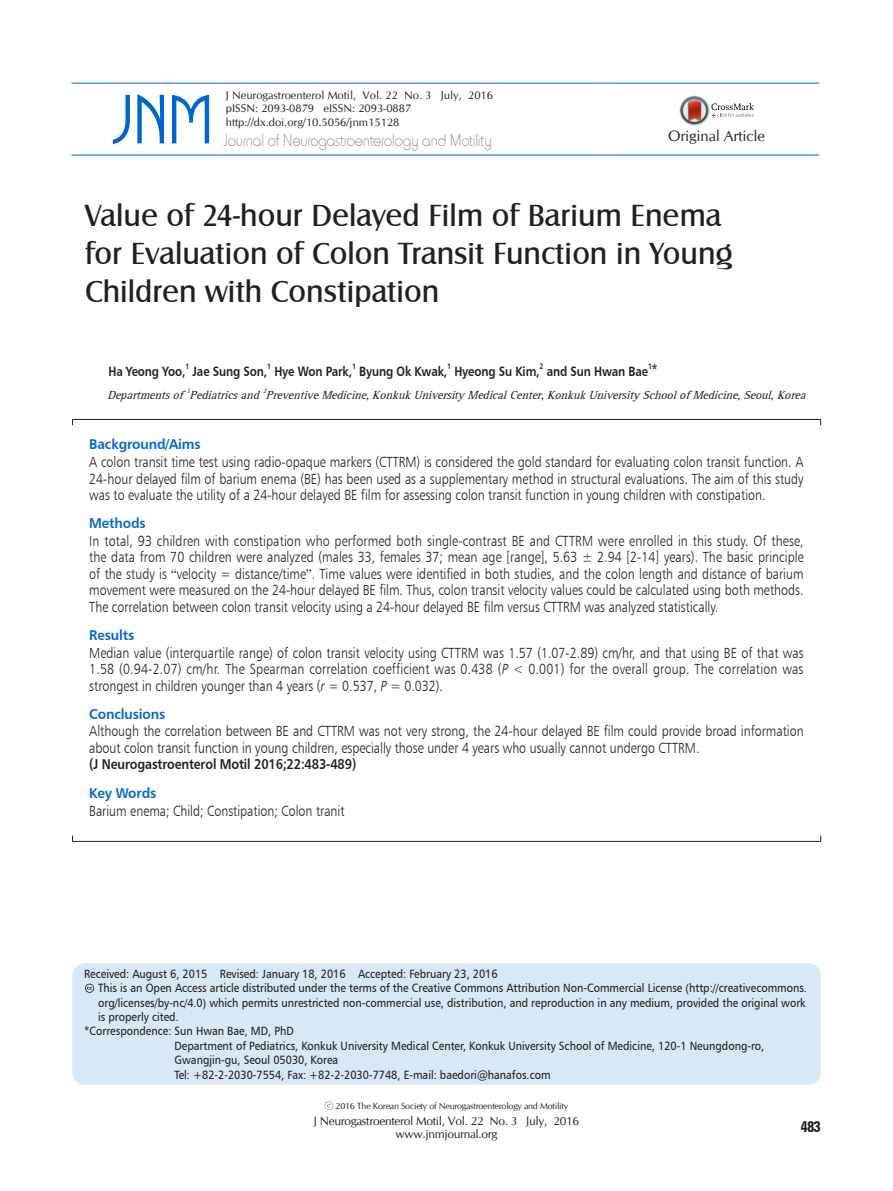
<style>
.page{position:relative;width:893px;height:1191px;background:#fff}
.page>*{position:absolute;margin:0;border:0;box-sizing:border-box;transform-origin:0 0}
.t1{font:500 64.5px "Busorama IT Cby BT";color:#06c}
.t2{font:31.5px/37.8px "Castle T";color:#231f20}
.t3{font:18px "Horatio D Ligh";letter-spacing:-.015em;color:#787878;scale:.9 1}
.t4{font:15.3px "Univeconbol";color:#231f20}
.t5{font:15px "CG Omega";letter-spacing:-.01em;color:#231f20}
.t6{font:14.7px/16.5px "Humanist 777 BT Light B";color:#231f20;text-align:justify;scale:.85 1}
.t7{font:14.25px "Humanist 777 BT Bold B";letter-spacing:-.01em;color:#06c;scale:.95 1}
.t8{font:14.25px "Humanist 777 BT Bold B";letter-spacing:-.01em;color:#231f20;scale:.87 1}
.t9{font:13.5px "Humanist 777 BT Bold B";letter-spacing:-.01em;color:#231f20;scale:.85 1}
.t10{font:12px "Humanist 777 BT Roman B";color:#231f20;scale:.9 1}
.t11{font:italic 12px "Rotisser";color:#231f20}
.t12{font:12px/13.5px "CG Omega";letter-spacing:-.025em;color:#231f20;text-align:center}
.t13{font:11.25px/13.5px "CG Omega";color:#231f20}
.t14{font:9px "CG Omega";letter-spacing:-.025em;color:#231f20}
.t15{font:7.8px "Humanist 777 BT Bold B";color:#231f20;scale:.85 1}
.t16{font:italic 7.05px "Rotisser";color:#231f20}
.s1{font-size:13.5px}
.s2{font-family:"Times"}
.s3{font-style:italic}
.s4{font-family:"Batang Che"}
</style>
<div class="page">
<hr style="left:72px;top:419px;width:749px;height:1px;background:#231f20">
<hr style="left:72px;top:841px;width:749px;height:1px;background:#231f20">
<div style="left:72px;top:963px;width:749px;height:121px;background:#d9e8f7;border-radius:13px"></div>
<svg style="left:85px;top:983px;width:10px;height:10px"></svg>
<hr style="left:71px;top:83px;width:148px;height:1px;background:#06c">
<hr style="left:71px;top:155px;width:148px;height:1px;background:#06c">
<hr style="left:219px;top:83px;width:378px;height:1px;background:#06c">
<svg style="left:597px;top:83px;width:17px;height:1px"></svg>
<hr style="left:614px;top:83px;width:205px;height:1px;background:#06c">
<hr style="left:614px;top:155px;width:205px;height:1px;background:#06c">
<svg style="left:597px;top:155px;width:17px;height:1px"></svg>
<hr style="left:219px;top:155px;width:378px;height:1px;background:#06c">
<img style="left:679px;top:95px;width:22px;height:30px">
<svg style="left:681px;top:97px;width:73px;height:27px"></svg>
<h1 class="t1" style="left:112px;top:81px;width:102px">JNM</h1>
<p class="t13" style="left:226px;top:89px;width:269px">J Neurogastroenterol Motil, Vol. 22 No. 3 July, 2016 pISSN: 2093-0879 eISSN: 2093-0887 http://dx.doi.org/10.5056/jnm15128</p>
<p class="t3" style="left:224px;top:130px;width:299px">Journal of Neurogastroenterology and Motility</p>
<p class="t5" style="left:668px;top:127px;width:98px">Original Article</p>
<h2 class="t2" style="left:85px;top:197px;width:649px">Value of 24-hour Delayed Film of Barium Enema for Evaluation of Colon Transit Function in Young<br>Children with Constipation</h2>
<p class="t9" style="left:108px;top:362px;width:92px">Ha Yeong Yoo,</p>
<p class="t15" style="left:185px;top:362px;width:6px">1</p>
<p class="t9" style="left:193px;top:362px;width:89px">Jae Sung Son,</p>
<p class="t15" style="left:267px;top:362px;width:6px">1</p>
<p class="t9" style="left:274px;top:362px;width:93px">Hye Won Park,</p>
<p class="t15" style="left:352px;top:362px;width:6px">1</p>
<p class="t9" style="left:359px;top:362px;width:105px">Byung Ok Kwak,</p>
<p class="t15" style="left:447px;top:362px;width:6px">1</p>
<p class="t9" style="left:454px;top:362px;width:102px">Hyeong Su Kim,</p>
<p class="t15" style="left:540px;top:362px;width:6px">2</p>
<p class="t9" style="left:547px;top:362px;width:121px">and Sun Hwan Bae</p>
<p class="t15" style="left:648px;top:362px;width:13px">1<span class="s1">*</span></p>
<p class="t11" style="left:107px;top:388px;width:77px">Departmentsof</p>
<p class="t16" style="left:187px;top:387px;width:7px">1</p>
<p class="t11" style="left:190px;top:388px;width:621px">Pediatrics and Preventive Medicine, Konkuk University Medical Center, Konkuk University School of Medicine, Seoul, Korea</p>
<p class="t16" style="left:263px;top:387px;width:7px">2</p>
<p class="t7" style="left:89px;top:435px;width:119px">Background/Aims</p>
<p class="t6" style="left:89px;top:453px;width:842px">A colon transit time test using radio-opaque markers (CTTRM) is considered the gold standard for evaluating colon transit function. A 24-hour delayed film of barium enema (BE) has been used as a supplementary method in structural evaluations. The aim of this study was to evaluate the utility of a 24-hour delayed BE film for assessing colon transit function in young children with constipation.</p>
<p class="t7" style="left:89px;top:514px;width:61px">Methods</p>
<p class="t6" style="left:89px;top:532px;width:842px">In total, 93 children with constipation who performed both single-contrast BE and CTTRM were enrolled in this study. Of these, the data from 70 children were analyzed (males 33, females 37; mean age [range], 5.63 ± 2.94 [2-14] years). The basic principle of the study is <span class="s2">“</span>velocity = distance/time<span class="s2">”</span>. Time values were identified in both studies, and the colon length and distance of barium movement were measured on the 24-hour delayed BE film. Thus, colon transit velocity values could be calculated using both methods.<br>The correlation between colon transit velocity using a 24-hour delayed BE film versus CTTRM was analyzed statistically.</p>
<p class="t7" style="left:89px;top:626px;width:49px">Results</p>
<p class="t6" style="left:89px;top:644px;width:842px">Median value (interquartile range) of colon transit velocity using CTTRM was 1.57 (1.07-2.89) cm/hr, and that using BE of that was 1.58 (0.94-2.07) cm/hr. The Spearman correlation coefficient was 0.438 (<span class="s3">P</span> &lt; 0.001) for the overall group. The correlation was strongest in children younger than 4 years (<span class="s3">r</span> = 0.537, <span class="s3">P</span> = 0.032).</p>
<p class="t7" style="left:89px;top:704px;width:81px">Conclusions</p>
<p class="t6" style="left:89px;top:722px;width:842px">Although the correlation between BE and CTTRM was not very strong, the 24‑hour delayed BE film could provide broad information about colon transit function in young children, especially those under 4 years who usually cannot undergo CTTRM.</p>
<p class="t8" style="left:89px;top:755px;width:309px">(J Neurogastroenterol Motil 2016;22:483-489)</p>
<p class="t7" style="left:89px;top:784px;width:72px">Key Words</p>
<p class="t6" style="left:89px;top:802px;width:302px">Barium enema; Child; Constipation; Colon tranit</p>
<p class="t10" style="left:84px;top:966px;width:461px">Received: August 6, 2015 Revised: January 18, 2016 Accepted: February 23, 2016</p>
<p class="t10" style="left:98px;top:980px;width:789px">This is an Open Access article distributed under the terms of the Creative Commons Attribution Non-Commercial License (http://creativecommons.</p>
<p class="t10" style="left:98px;top:995px;width:788px">org/licenses/by-nc/4.0) which permits unrestricted non-commercial use, distribution, and reproduction in any medium, provided the original work</p>
<p class="t10" style="left:98px;top:1009px;width:91px">is properly cited.</p>
<p class="t10" style="left:84px;top:1023px;width:235px">*Correspondence: Sun Hwan Bae, MD, PhD</p>
<p class="t10" style="left:175px;top:1038px;width:657px">Department of Pediatrics, Konkuk University Medical Center, Konkuk University School of Medicine, 120-1 Neungdong-ro,</p>
<p class="t10" style="left:175px;top:1052px;width:183px">Gwangjin-gu, Seoul 05030, Korea</p>
<p class="t10" style="left:175px;top:1067px;width:419px">Tel: +82-2-2030-7554, Fax: +82-2-2030-7748, E-mail: baedori@hanafos.com</p>
<p class="t14" style="left:325px;top:1100px;width:245px"><span class="s4">ⓒ</span> 2016 The Korean Society of Neurogastroenterology and Motility</p>
<p class="t12" style="left:314px;top:1114px;width:267px">J Neurogastroenterol Motil, Vol. 22 No. 3 July, 2016 www.jnmjournal.org</p>
<p class="t4" style="left:801px;top:1117px;width:21px">483</p>
</div>
